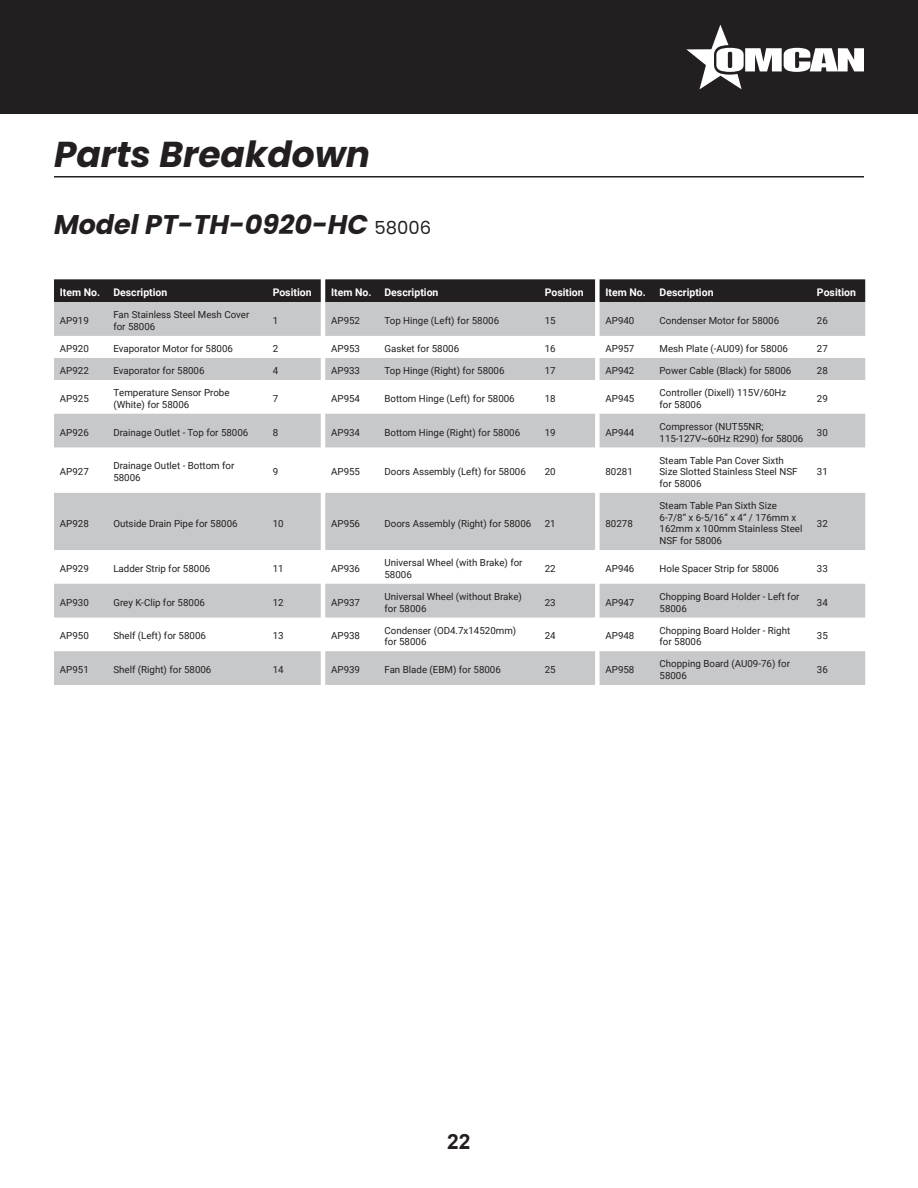
<style>
.page{position:relative;width:918px;height:1188px;background:#fff}
.page>*{position:absolute;margin:0;border:0;box-sizing:border-box;transform-origin:0 0}
.t1{font:italic 700 36px "Poppins";color:#231f20}
.t2{font:italic 700 27px "Poppins";color:#231f20}
.t3{font:700 21px "Arial";color:#231f20}
.t4{font:700 10.5px "Roboto";color:#fff}
.t5{font:9.75px/11.7px "Roboto";color:#231f20}
.s1{font-weight:400;font-style:normal;font-size:18px}
</style>
<div class="page">
<div style="left:0;top:0;width:918px;height:114px;background:#231f20"></div>
<svg style="left:686px;top:25px;width:178px;height:64px"></svg>
<hr style="left:54px;top:176px;width:810px;height:2px;background:#231f20">
<div style="left:54px;top:279px;width:811px;height:23px;background:#231f20"></div>
<svg style="left:54px;top:302px;width:267px;height:383px;fill:#c7c8ca"></svg>
<svg style="left:325px;top:302px;width:270px;height:383px;fill:#c7c8ca"></svg>
<svg style="left:600px;top:302px;width:265px;height:383px;fill:#c7c8ca"></svg>
<p class="t1" style="left:54px;top:133px;width:318px">Parts Breakdown</p>
<p class="t2" style="left:54px;top:209px;width:379px">Model PT-TH-0920-HC <span class="s1">58006</span></p>
<p class="t4" style="left:60px;top:285px;width:42px">Item No.</p>
<p class="t4" style="left:113px;top:285px;width:56px">Description</p>
<p class="t4" style="left:273px;top:285px;width:40px">Position</p>
<p class="t4" style="left:331px;top:285px;width:42px">Item No.</p>
<p class="t4" style="left:384px;top:285px;width:56px">Description</p>
<p class="t4" style="left:545px;top:285px;width:40px">Position</p>
<p class="t4" style="left:605px;top:285px;width:42px">Item No.</p>
<p class="t4" style="left:660px;top:285px;width:56px">Description</p>
<p class="t4" style="left:817px;top:285px;width:40px">Position</p>
<p class="t5" style="left:60px;top:314px;width:30px">AP919</p>
<p class="t5" style="left:113px;top:309px;width:137px">Fan Stainless Steel Mesh Cover for 58006</p>
<p class="t5" style="left:273px;top:314px;width:7px">1</p>
<p class="t5" style="left:331px;top:314px;width:30px">AP952</p>
<p class="t5" style="left:384px;top:314px;width:116px">Top Hinge (Left) for 58006</p>
<p class="t5" style="left:545px;top:314px;width:12px">15</p>
<p class="t5" style="left:605px;top:314px;width:30px">AP940</p>
<p class="t5" style="left:660px;top:314px;width:121px">Condenser Motor for 58006</p>
<p class="t5" style="left:817px;top:314px;width:12px">26</p>
<p class="t5" style="left:60px;top:342px;width:30px">AP920</p>
<p class="t5" style="left:113px;top:342px;width:121px">Evaporator Motor for 58006</p>
<p class="t5" style="left:273px;top:342px;width:7px">2</p>
<p class="t5" style="left:331px;top:342px;width:30px">AP953</p>
<p class="t5" style="left:384px;top:342px;width:76px">Gasket for 58006</p>
<p class="t5" style="left:545px;top:342px;width:12px">16</p>
<p class="t5" style="left:605px;top:342px;width:30px">AP957</p>
<p class="t5" style="left:660px;top:342px;width:130px">Mesh Plate (-AU09) for 58006</p>
<p class="t5" style="left:817px;top:342px;width:12px">27</p>
<p class="t5" style="left:60px;top:364px;width:30px">AP922</p>
<p class="t5" style="left:113px;top:364px;width:93px">Evaporator for 58006</p>
<p class="t5" style="left:273px;top:364px;width:7px">4</p>
<p class="t5" style="left:331px;top:364px;width:30px">AP933</p>
<p class="t5" style="left:384px;top:364px;width:122px">Top Hinge (Right) for 58006</p>
<p class="t5" style="left:545px;top:364px;width:12px">17</p>
<p class="t5" style="left:605px;top:364px;width:30px">AP942</p>
<p class="t5" style="left:660px;top:364px;width:133px">Power Cable (Black) for 58006</p>
<p class="t5" style="left:817px;top:364px;width:12px">28</p>
<p class="t5" style="left:60px;top:392px;width:30px">AP925</p>
<p class="t5" style="left:113px;top:386px;width:118px">Temperature Sensor Probe (White) for 58006</p>
<p class="t5" style="left:273px;top:392px;width:7px">7</p>
<p class="t5" style="left:331px;top:392px;width:30px">AP954</p>
<p class="t5" style="left:384px;top:392px;width:132px">Bottom Hinge (Left) for 58006</p>
<p class="t5" style="left:545px;top:392px;width:12px">18</p>
<p class="t5" style="left:605px;top:392px;width:30px">AP945</p>
<p class="t5" style="left:660px;top:386px;width:128px">Controller (Dixell) 115V/60Hz for 58006</p>
<p class="t5" style="left:817px;top:392px;width:12px">29</p>
<p class="t5" style="left:60px;top:426px;width:30px">AP926</p>
<p class="t5" style="left:113px;top:426px;width:137px">Drainage Outlet - Top for 58006</p>
<p class="t5" style="left:273px;top:426px;width:7px">8</p>
<p class="t5" style="left:331px;top:426px;width:30px">AP934</p>
<p class="t5" style="left:384px;top:426px;width:137px">Bottom Hinge (Right) for 58006</p>
<p class="t5" style="left:545px;top:426px;width:12px">19</p>
<p class="t5" style="left:605px;top:426px;width:30px">AP944</p>
<p class="t5" style="left:660px;top:420px;width:145px">Compressor (NUT55NR;<br>115-127V~60Hz R290) for 58006</p>
<p class="t5" style="left:817px;top:426px;width:12px">30</p>
<p class="t5" style="left:60px;top:466px;width:30px">AP927</p>
<p class="t5" style="left:113px;top:460px;width:123px">Drainage Outlet - Bottom for<br>58006</p>
<p class="t5" style="left:273px;top:466px;width:7px">9</p>
<p class="t5" style="left:331px;top:466px;width:30px">AP955</p>
<p class="t5" style="left:384px;top:466px;width:143px">Doors Assembly (Left) for 58006</p>
<p class="t5" style="left:545px;top:466px;width:12px">20</p>
<p class="t5" style="left:605px;top:466px;width:29px">80281</p>
<p class="t5" style="left:660px;top:454px;width:140px">Steam Table Pan Cover Sixth<br>Size Slotted Stainless Steel NSF for 58006</p>
<p class="t5" style="left:817px;top:466px;width:12px">31</p>
<p class="t5" style="left:60px;top:517px;width:30px">AP928</p>
<p class="t5" style="left:113px;top:517px;width:126px">Outside Drain Pipe for 58006</p>
<p class="t5" style="left:273px;top:517px;width:12px">10</p>
<p class="t5" style="left:331px;top:517px;width:30px">AP956</p>
<p class="t5" style="left:384px;top:517px;width:148px">Doors Assembly (Right) for 58006</p>
<p class="t5" style="left:545px;top:517px;width:12px">21</p>
<p class="t5" style="left:605px;top:517px;width:29px">80278</p>
<p class="t5" style="left:660px;top:499px;width:144px">Steam Table Pan Sixth Size<br>6-7/8” x 6-5/16” x 4” / 176mm x<br>162mm x 100mm Stainless Steel<br>NSF for 58006</p>
<p class="t5" style="left:817px;top:517px;width:12px">32</p>
<p class="t5" style="left:60px;top:562px;width:30px">AP929</p>
<p class="t5" style="left:113px;top:562px;width:99px">Ladder Strip for 58006</p>
<p class="t5" style="left:273px;top:562px;width:12px">11</p>
<p class="t5" style="left:331px;top:562px;width:30px">AP936</p>
<p class="t5" style="left:384px;top:556px;width:140px">Universal Wheel (with Brake) for<br>58006</p>
<p class="t5" style="left:545px;top:562px;width:12px">22</p>
<p class="t5" style="left:605px;top:562px;width:30px">AP946</p>
<p class="t5" style="left:660px;top:562px;width:121px">Hole Spacer Strip for 58006</p>
<p class="t5" style="left:817px;top:562px;width:12px">33</p>
<p class="t5" style="left:60px;top:596px;width:30px">AP930</p>
<p class="t5" style="left:113px;top:596px;width:93px">Grey K-Clip for 58006</p>
<p class="t5" style="left:273px;top:596px;width:12px">12</p>
<p class="t5" style="left:331px;top:596px;width:30px">AP937</p>
<p class="t5" style="left:384px;top:590px;width:139px">Universal Wheel (without Brake) for 58006</p>
<p class="t5" style="left:545px;top:596px;width:12px">23</p>
<p class="t5" style="left:605px;top:596px;width:30px">AP947</p>
<p class="t5" style="left:660px;top:590px;width:142px">Chopping Board Holder - Left for<br>58006</p>
<p class="t5" style="left:817px;top:596px;width:12px">34</p>
<p class="t5" style="left:60px;top:630px;width:30px">AP950</p>
<p class="t5" style="left:113px;top:630px;width:94px">Shelf (Left) for 58006</p>
<p class="t5" style="left:273px;top:630px;width:12px">13</p>
<p class="t5" style="left:331px;top:630px;width:30px">AP938</p>
<p class="t5" style="left:384px;top:624px;width:133px">Condenser (OD4.7x14520mm) for 58006</p>
<p class="t5" style="left:545px;top:630px;width:12px">24</p>
<p class="t5" style="left:605px;top:630px;width:30px">AP948</p>
<p class="t5" style="left:660px;top:624px;width:132px">Chopping Board Holder - Right for 58006</p>
<p class="t5" style="left:817px;top:630px;width:12px">35</p>
<p class="t5" style="left:60px;top:664px;width:30px">AP951</p>
<p class="t5" style="left:113px;top:664px;width:100px">Shelf (Right) for 58006</p>
<p class="t5" style="left:273px;top:664px;width:12px">14</p>
<p class="t5" style="left:331px;top:664px;width:30px">AP939</p>
<p class="t5" style="left:384px;top:664px;width:118px">Fan Blade (EBM) for 58006</p>
<p class="t5" style="left:545px;top:664px;width:12px">25</p>
<p class="t5" style="left:605px;top:664px;width:30px">AP958</p>
<p class="t5" style="left:660px;top:658px;width:132px">Chopping Board (AU09-76) for<br>58006</p>
<p class="t5" style="left:817px;top:664px;width:12px">36</p>
<h3 class="t3" style="left:447px;top:1127px;width:25px">22</h3>
</div>
